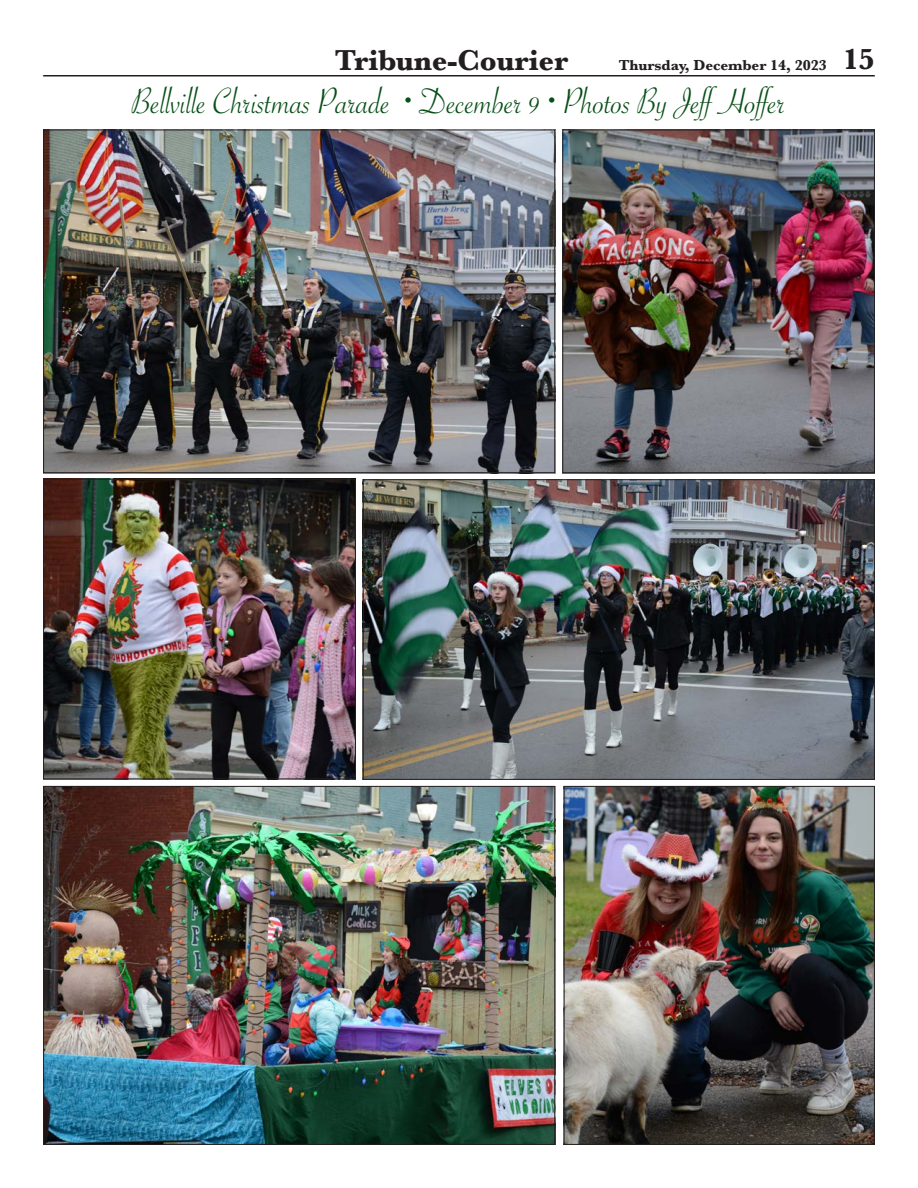
<style>
.page{position:relative;width:918px;height:1188px;background:#fff}
.page>*{position:absolute;margin:0;border:0;box-sizing:border-box;transform-origin:0 0}
.t1{font:39px "Savoye Let Plain";letter-spacing:-.005em;color:#064f16}
.t2{font:700 30px "Baskerville";letter-spacing:-.005em;color:#231f20}
.t3{font:700 15px "Baskerville";letter-spacing:-.005em;color:#231f20}
.s1{font-size:30px}
</style>
<div class="page">
<hr style="left:43px;top:75px;width:832px;height:1px;background:#231f20">
<img style="left:45px;top:132px;width:508px;height:339px">
<img style="left:564px;top:132px;width:309px;height:339px">
<div style="left:562px;top:130px;width:313px;height:343px;border:1px solid #231f20"></div>
<img style="left:365px;top:481px;width:508px;height:297px">
<div style="left:363px;top:479px;width:512px;height:301px;border:1px solid #231f20"></div>
<img style="left:45px;top:481px;width:309px;height:296px">
<div style="left:43px;top:479px;width:313px;height:300px;border:1px solid #231f20"></div>
<img style="left:45px;top:788px;width:508px;height:355px">
<img style="left:566px;top:788px;width:307px;height:355px">
<div style="left:564px;top:786px;width:311px;height:359px;border:1px solid #231f20"></div>
<p class="t2" style="left:335px;top:39px;width:235px">Tribune-Courier</p>
<p class="t3" style="left:619px;top:55px;width:258px">Thursday, December 14, 2023 <span class="s1">15</span></p>
<p class="t1" style="left:132px;top:76px;width:655px">Bellville Christmas Parade • December 9 • Photos By JeffHoffer</p>
</div>
